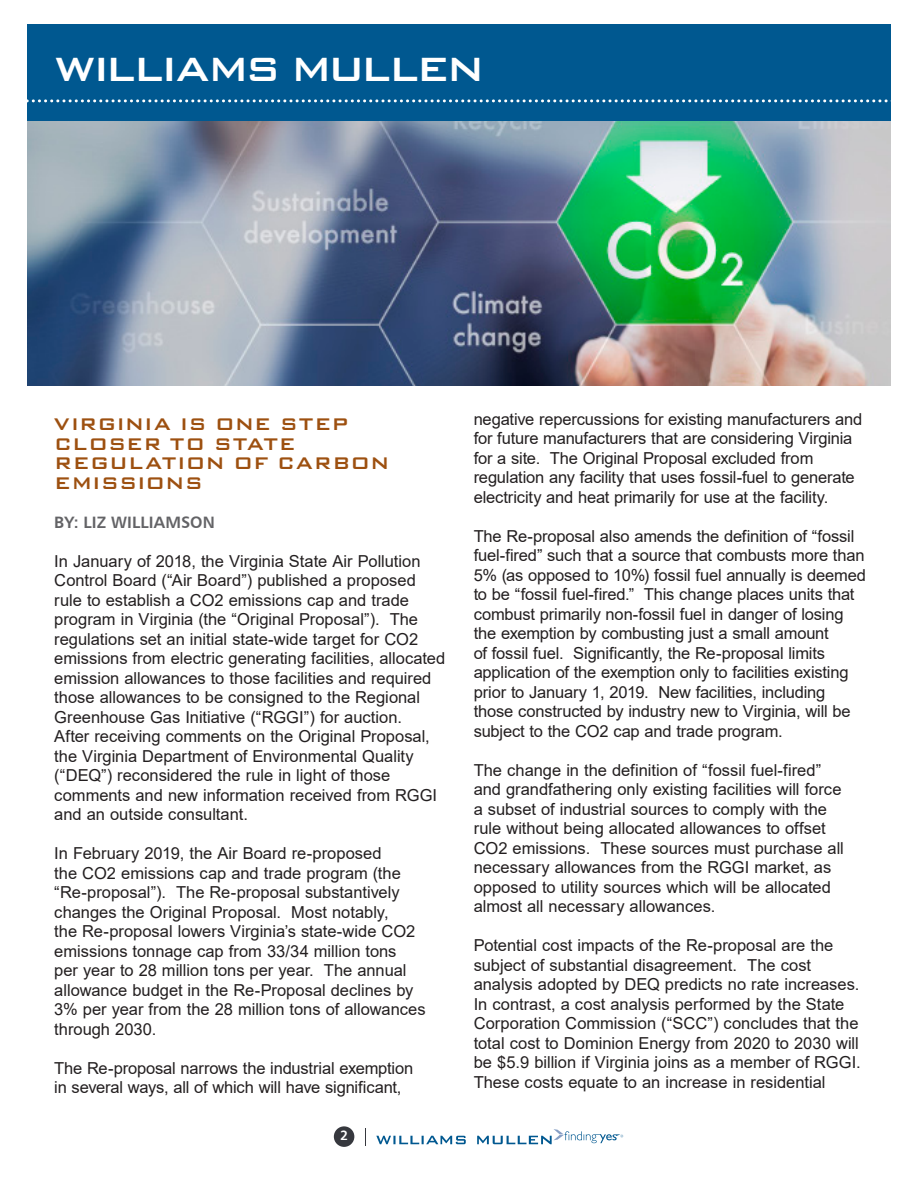
<style>
.page{position:relative;width:918px;height:1188px;background:#fff}
.page>*{position:absolute;margin:0;border:0;box-sizing:border-box;transform-origin:0 0}
.t1{font:500 45px "Bank Gothic BT";letter-spacing:-.065em;color:#fff}
.t2{font:500 22.5px/19.5px "Bank Gothic BT";letter-spacing:-.005em;color:#9d5010}
.t3{font:16.5px/19.5px "Arial";letter-spacing:-.005em;color:#231f20}
.t4{font:16.5px "Humanist 777 BT Bold B";letter-spacing:.005em;color:#636366}
.t5{font:13.5px "Humanist 777 BT Bold B";color:#fff}
</style>
<div class="page">
<div style="left:334px;top:1126px;width:20px;height:21px;background:#36383e;border-radius:50%"></div>
<svg style="left:365px;top:1128px;width:1px;height:18px"></svg>
<svg style="left:376px;top:1129px;width:247px;height:15px"></svg>
<div style="left:27px;top:25px;width:864px;height:96px;background:#005890"></div>
<svg style="left:27px;top:99px;width:864px;height:3px"></svg>
<img style="left:27px;top:121px;width:864px;height:265px">
<p class="t1" style="left:54px;top:45px;width:433px">WILLIAMS MULLEN</p>
<p class="t2" style="left:54px;top:414px;width:337px">VIRGINIA IS ONE STEP<br>CLOSER TO STATE<br>REGULATION OF CARBON<br>EMISSIONS</p>
<p class="t4" style="left:54px;top:511px;width:162px">BY: LIZ WILLIAMSON</p>
<p class="t3" style="left:54px;top:551px;width:393px">In January of 2018, the Virginia State Air Pollution Control Board (“Air Board”) published a proposed rule to establish a CO2 emissions cap and trade program in Virginia (the “Original Proposal”). The regulations set an initial state-wide target for CO2 emissions from electric generating facilities, allocated emission allowances to those facilities and required those allowances to be consigned to the Regional Greenhouse Gas Initiative (“RGGI”) for auction.<br>After receiving comments on the Original Proposal, the Virginia Department of Environmental Quality (“DEQ”) reconsidered the rule in light of those comments and new information received from RGGI and an outside consultant.</p>
<p class="t3" style="left:54px;top:843px;width:373px">In February 2019, the Air Board re-proposed<br>the CO2 emissions cap and trade program (the “Re-proposal”). The Re-proposal substantively changes the Original Proposal. Most notably,<br>the Re-proposal lowers Virginia’s state-wide CO2 emissions tonnage cap from 33/34 million tons<br>per year to 28 million tons per year. The annual allowance budget in the Re-Proposal declines by 3% per year from the 28 million tons of allowances through 2030.</p>
<p class="t3" style="left:54px;top:1058px;width:361px">The Re-proposal narrows the industrial exemption in several ways, all of which will have significant,</p>
<p class="t5" style="left:340px;top:1127px;width:10px">2</p>
<p class="t3" style="left:474px;top:409px;width:390px">negative repercussions for existing manufacturers and for future manufacturers that are considering Virginia for a site. The Original Proposal excluded from regulation any facility that uses fossil-fuel to generate electricity and heat primarily for use at the facility.</p>
<p class="t3" style="left:474px;top:526px;width:394px">The Re-proposal also amends the definition of “fossil fuel-fired” such that a source that combusts more than 5% (as opposed to 10%) fossil fuel annually is deemed to be “fossil fuel-fired.” This change places units that combust primarily non-fossil fuel in danger of losing the exemption by combusting just a small amount<br>of fossil fuel. Significantly, the Re-proposal limits application of the exemption only to facilities existing prior to January 1, 2019. New facilities, including those constructed by industry new to Virginia, will be subject to the CO2 cap and trade program.</p>
<p class="t3" style="left:474px;top:760px;width:372px">The change in the definition of “fossil fuel-fired” and grandfathering only existing facilities will force a subset of industrial sources to comply with the rule without being allocated allowances to offset CO2 emissions. These sources must purchase all necessary allowances from the RGGI market, as opposed to utility sources which will be allocated almost all necessary allowances.</p>
<p class="t3" style="left:474px;top:936px;width:389px">Potential cost impacts of the Re-proposal are the subject of substantial disagreement. The cost analysis adopted by DEQ predicts no rate increases.<br>In contrast, a cost analysis performed by the State Corporation Commission (“SCC”) concludes that the total cost to Dominion Energy from 2020 to 2030 will be $5.9 billion if Virginia joins as a member of RGGI.<br>These costs equate to an increase in residential</p>
</div>
